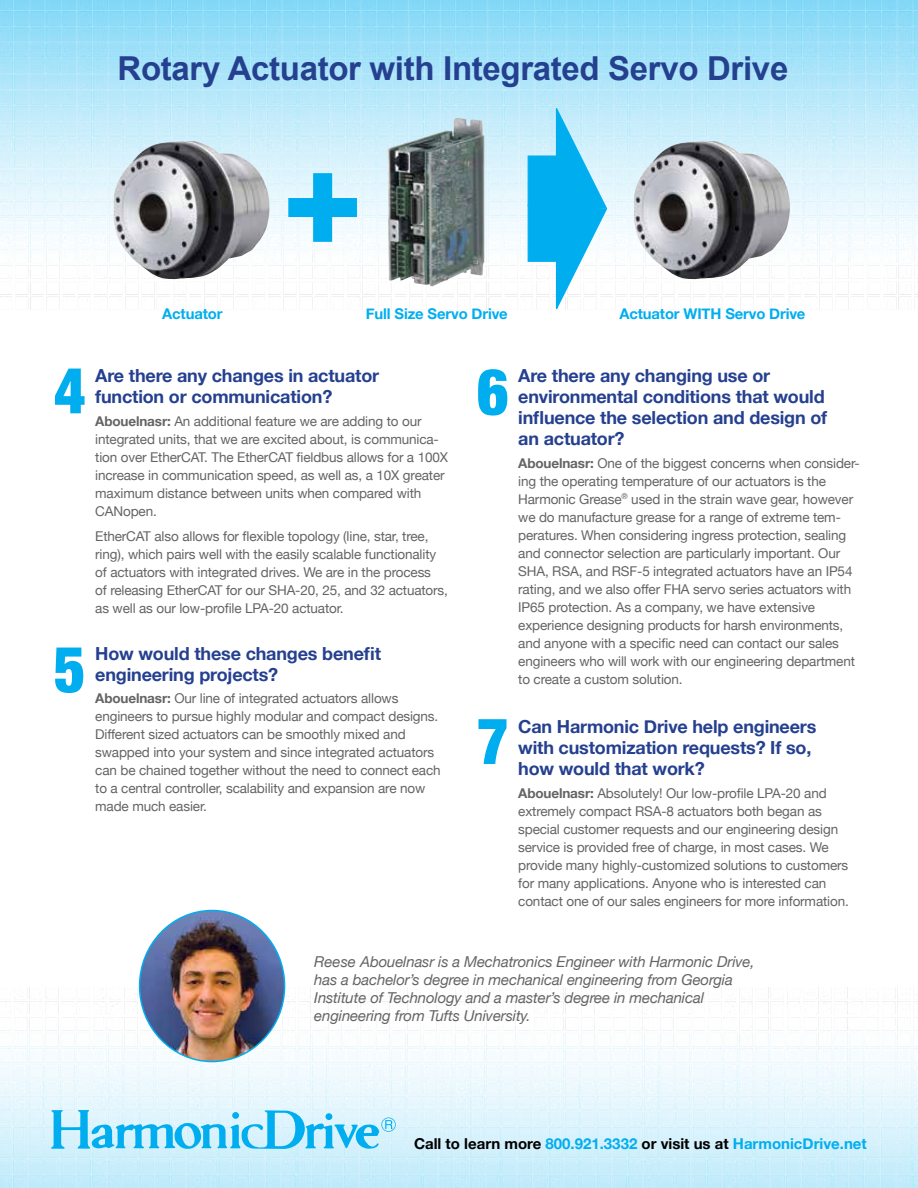
<style>
.page{position:relative;width:918px;height:1188px;background:#fff}
.page>*{position:absolute;margin:0;border:0;box-sizing:border-box;transform-origin:0 0}
.t1{font:900 condensed 135.75px "Helvetica Neue";color:#00aeef}
.t2{font:900 condensed 64.5px "Helvetica Neue";color:#00aeef;scale:.94 1}
.t3{font:700 33px "Arial";letter-spacing:-.01em;color:#25408f}
.t4{font:700 18px/21px "Helvetica Neue";letter-spacing:-.01em;color:#25408f}
.t5{font:italic 15px/18px "Helvetica Neue";letter-spacing:-.01em;color:#636466}
.t6{font:700 15px "Helvetica Neue";color:#00aeef}
.t7{font:700 14.85px "Helvetica Neue";letter-spacing:-.01em;color:#00aeef}
.t8{font:13.5px/18px "Helvetica Neue";letter-spacing:-.01em;color:#636466}
.s1{font-weight:700}
.s2{color:#000}
</style>
<div class="page">
<img style="left:0;top:987px;width:918px;height:201px">
<img style="left:0;top:0;width:918px;height:310px">
<svg style="left:50px;top:1110px;width:346px;height:42px;background:#97ddf8"></svg>
<img style="left:387px;top:119px;width:98px;height:167px">
<svg style="left:527px;top:103px;width:81px;height:207px"></svg>
<img style="left:114px;top:141px;width:158px;height:139px">
<img style="left:634px;top:141px;width:158px;height:139px">
<img style="left:140px;top:910px;width:144px;height:152px">
<h3 class="t3" style="left:118px;top:47px;width:672px">Rotary Actuator with Integrated Servo Drive</h3>
<h1 class="t1" style="left:282px;top:82px;width:83px">+</h1>
<p class="t7" style="left:162px;top:302px;width:62px">Actuator</p>
<p class="t7" style="left:366px;top:302px;width:143px">Full Size Servo Drive</p>
<p class="t7" style="left:620px;top:302px;width:187px">Actuator WITH Servo Drive</p>
<h2 class="t2" style="left:54px;top:337px;width:35px">4</h2>
<h3 class="t4" style="left:95px;top:366px;width:285px">Are there any changes in actuator function or communication?</h3>
<p class="t8" style="left:95px;top:413px;width:354px"><span class="s1">Abouelnasr:</span> An additional feature we are adding to our integrated units, that we are excited about, is communica&shy;tion over EtherCAT. The EtherCAT fieldbus allows for a 100X increase in communication speed, as well as, a 10X greater maximum distance between units when compared with CANopen.</p>
<p class="t8" style="left:95px;top:528px;width:354px">EtherCAT also allows for flexible topology (line, star, tree, ring), which pairs well with the easily scalable functionality of actuators with integrated drives. We are in the process<br>of releasing EtherCAT for our SHA-20, 25, and 32 actuators, as well as our low-profile LPA-20 actuator.</p>
<h2 class="t2" style="left:54px;top:616px;width:35px">5</h2>
<h3 class="t4" style="left:95px;top:643px;width:287px">How would these changes benefit engineering projects?</h3>
<p class="t8" style="left:95px;top:690px;width:347px"><span class="s1">Abouelnasr:</span> Our line of integrated actuators allows engineers to pursue highly modular and compact designs.<br>Different sized actuators can be smoothly mixed and swapped into your system and since integrated actuators can be chained together without the need to connect each to a central controller, scalability and expansion are now made much easier.</p>
<h2 class="t2" style="left:477px;top:339px;width:35px">6</h2>
<h2 class="t2" style="left:477px;top:688px;width:35px">7</h2>
<h3 class="t4" style="left:518px;top:366px;width:310px">Are there any changing use or environmental conditions that would influence the selection and design of an actuator?</h3>
<p class="t8" style="left:518px;top:455px;width:343px"><span class="s1">Abouelnasr:</span> One of the biggest concerns when consider&shy;ing the operating temperature of our actuators is the Harmonic Grease<sup>®</sup> used in the strain wave gear, however we do manufacture grease for a range of extreme tem&shy;peratures. When considering ingress protection, sealing and connector selection are particularly important. Our SHA, RSA, and RSF-5 integrated actuators have an IP54 rating, and we also offer FHA servo series actuators with IP65 protection. As a company, we have extensive experience designing products for harsh environments, and anyone with a specific need can contact our sales engineers who will work with our engineering department to create a custom solution.</p>
<h3 class="t4" style="left:518px;top:717px;width:300px">Can Harmonic Drive help engineers with customization requests? If so, how would that work?</h3>
<p class="t8" style="left:518px;top:785px;width:332px"><span class="s1">Abouelnasr:</span> Absolutely! Our low-profile LPA-20 and extremely compact RSA-8 actuators both began as special customer requests and our engineering design service is provided free of charge, in most cases. We provide many highly-customized solutions to customers for many applications. Anyone who is interested can contact one of our sales engineers for more information.</p>
<p class="t5" style="left:314px;top:954px;width:442px">Reese Abouelnasr is a Mechatronics Engineer with Harmonic Drive, has a bachelor’s degree in mechanical engineering from Georgia Institute of Technology and a master’s degree in mechanical engineering from Tufts University.</p>
<p class="t6" style="left:414px;top:1132px;width:454px"><span class="s2">Call to learn more</span> 800.921.3332 <span class="s2">or visit us at</span> HarmonicDrive.net</p>
</div>
